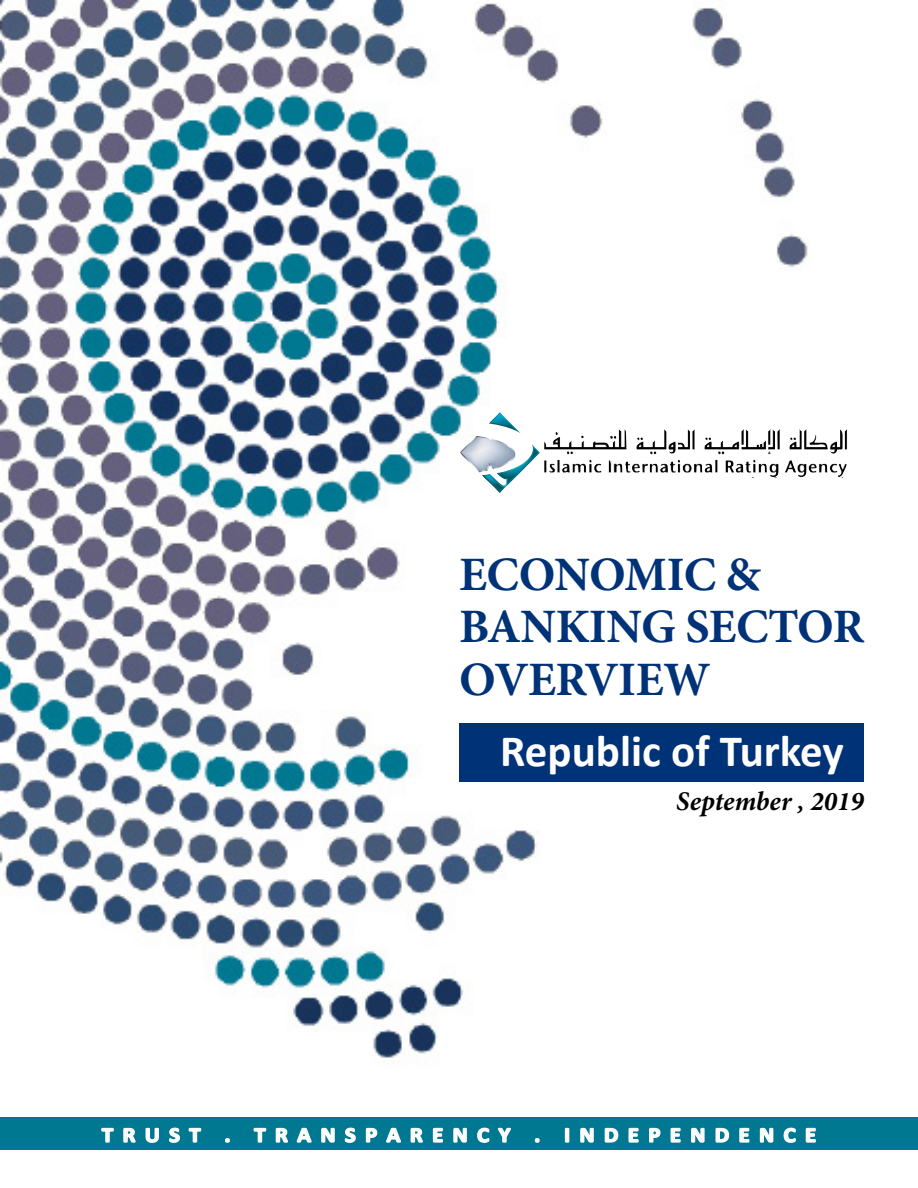
<style>
.page{position:relative;width:918px;height:1188px;background:#fff}
.page>*{position:absolute;margin:0;border:0;box-sizing:border-box;transform-origin:0 0}
.t1{font:700 48px/52.5px "Minion Pro";letter-spacing:-.01em;color:#003278}
.t2{font:700 45px "Calibri";color:#fff}
.t3{font:italic 700 27px "Minion Pro";color:#000}
.t4{font:700 21px "Calibri";letter-spacing:.4em;color:#fff;scale:1.1 1}
</style>
<div class="page">
<img style="left:0;top:0;width:864px;height:1058px">
<div style="left:0;top:1118px;width:918px;height:32px;background:#007891"></div>
<svg style="left:101px;top:1127px;width:13px;height:16px"></svg>
<svg style="left:123px;top:1127px;width:13px;height:16px"></svg>
<svg style="left:145px;top:1127px;width:14px;height:16px"></svg>
<svg style="left:169px;top:1127px;width:11px;height:16px"></svg>
<svg style="left:188px;top:1127px;width:14px;height:16px"></svg>
<svg style="left:225px;top:1138px;width:5px;height:5px"></svg>
<svg style="left:253px;top:1127px;width:14px;height:16px"></svg>
<svg style="left:275px;top:1127px;width:13px;height:16px"></svg>
<svg style="left:296px;top:1127px;width:16px;height:16px"></svg>
<svg style="left:321px;top:1127px;width:14px;height:16px"></svg>
<svg style="left:344px;top:1127px;width:12px;height:16px"></svg>
<svg style="left:365px;top:1127px;width:13px;height:16px"></svg>
<svg style="left:386px;top:1127px;width:15px;height:16px"></svg>
<svg style="left:410px;top:1127px;width:13px;height:16px"></svg>
<svg style="left:432px;top:1127px;width:11px;height:16px"></svg>
<svg style="left:453px;top:1127px;width:14px;height:16px"></svg>
<svg style="left:477px;top:1127px;width:13px;height:16px"></svg>
<svg style="left:497px;top:1127px;width:14px;height:16px"></svg>
<svg style="left:534px;top:1138px;width:6px;height:5px"></svg>
<svg style="left:564px;top:1127px;width:6px;height:16px"></svg>
<svg style="left:580px;top:1127px;width:14px;height:16px"></svg>
<svg style="left:604px;top:1127px;width:15px;height:16px"></svg>
<svg style="left:628px;top:1127px;width:11px;height:16px"></svg>
<svg style="left:649px;top:1127px;width:12px;height:16px"></svg>
<svg style="left:670px;top:1127px;width:11px;height:16px"></svg>
<svg style="left:691px;top:1127px;width:14px;height:16px"></svg>
<svg style="left:715px;top:1127px;width:15px;height:16px"></svg>
<svg style="left:739px;top:1127px;width:11px;height:16px"></svg>
<svg style="left:759px;top:1127px;width:15px;height:16px"></svg>
<svg style="left:783px;top:1127px;width:13px;height:16px"></svg>
<svg style="left:805px;top:1127px;width:11px;height:16px"></svg>
<img style="left:544px;top:429px;width:303px;height:26px">
<img style="left:460px;top:412px;width:81px;height:81px">
<div style="left:460px;top:723px;width:404px;height:58px;background:#003278"></div>
<p class="t1" style="left:459px;top:548px;width:407px">ECONOMIC &amp;<br>BANKING SECTOR<br>OVERVIEW</p>
<p class="t2" style="left:500px;top:719px;width:345px">Republic of Turkey</p>
<p class="t3" style="left:676px;top:782px;width:189px">September , 2019</p>
<p class="t4" style="left:102px;top:1120px;width:651px">TRUST . TRANSPARENCY . INDEPENDENCE</p>
</div>
